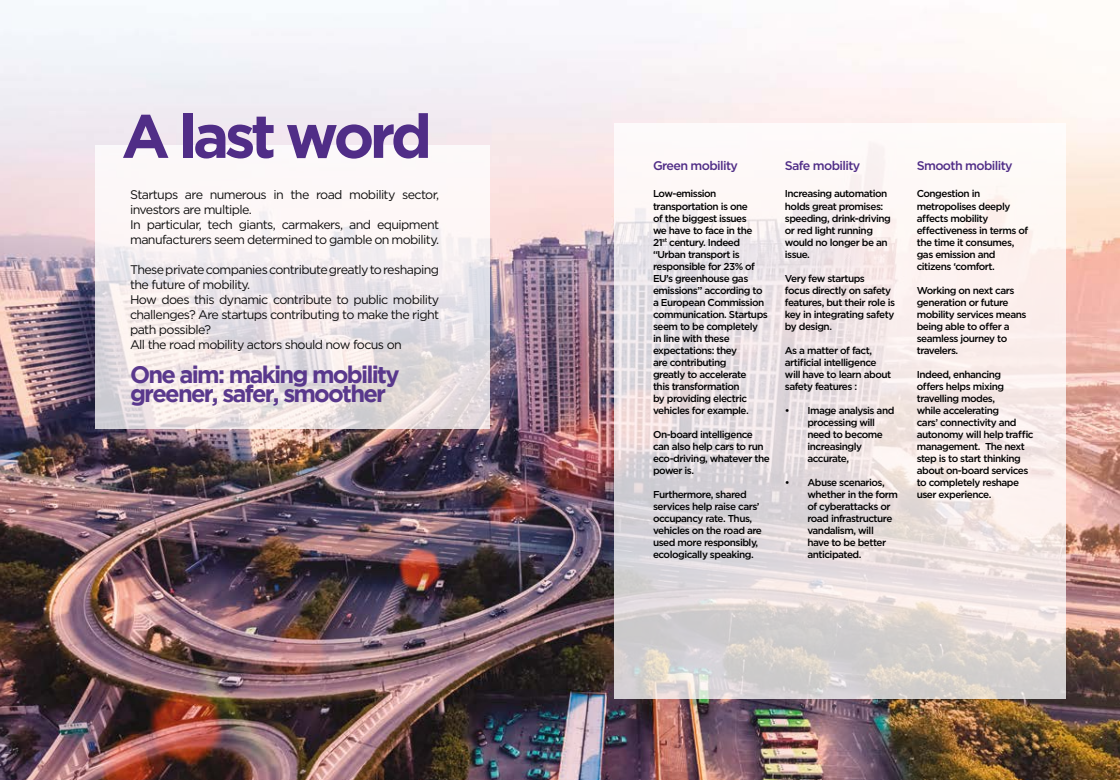
<style>
.page{position:relative;width:1120px;height:780px;background:#fff}
.page>*{position:absolute;margin:0;border:0;box-sizing:border-box;transform-origin:0 0}
.t1{font:700 61.25px "Gotham";letter-spacing:-.075em;color:#502d87}
.t2{font:700 23.75px/18.8px "Gotham";letter-spacing:-.075em;color:#502d87}
.t3{font:12.5px/15px "Gotham";letter-spacing:-.05em;color:#000}
.t4{font:500 12.5px "Gotham";letter-spacing:-.05em;color:#502d87}
.t5{font:500 10px/12px "Gotham";letter-spacing:-.05em;color:#000}
</style>
<div class="page">
<img style="left:0;top:17px;width:1120px;height:763px">
<svg style="left:614px;top:123px;width:451px;height:575px"></svg>
<svg style="left:95px;top:145px;width:394px;height:284px"></svg>
<h1 class="t1" style="left:121px;top:101px;width:312px">A last word</h1>
<p class="t3" style="left:130px;top:187px;width:311px">Startups are numerous in the road mobility sector, investors are multiple.<br>In particular, tech giants, carmakers, and equipment manufacturers seem determined to gamble on mobility.</p>
<p class="t3" style="left:130px;top:262px;width:311px">These private companies contribute greatly to reshaping the future of mobility.<br>How does this dynamic contribute to public mobility challenges? Are startups contributing to make the right path possible?<br>All the road mobility actors should now focus on</p>
<h2 class="t2" style="left:130px;top:365px;width:271px">One aim: making mobility greener, safer, smoother</h2>
<p class="t4" style="left:653px;top:158px;width:86px">Green mobility</p>
<p class="t5" style="left:653px;top:188px;width:116px">Low-emission transportation is one<br>of the biggest issues<br>we have to face in the<br>21<sup>st</sup> century. Indeed “Urban transport is responsible for 23% of<br>EU’s greenhouse gas emissions” according to a European Commission communication. Startups seem to be completely in line with these expectations: they<br>are contributing<br>greatly to accelerate<br>this transformation<br>by providing electric vehicles for example.</p>
<p class="t5" style="left:653px;top:428px;width:118px">On-board intelligence can also help cars to run eco-driving, whatever the power is.</p>
<p class="t5" style="left:653px;top:488px;width:110px">Furthermore, shared services help raise cars’ occupancy rate. Thus, vehicles on the road are used more responsibly, ecologically speaking.</p>
<p class="t4" style="left:785px;top:158px;width:77px">Safe mobility</p>
<p class="t5" style="left:785px;top:188px;width:107px">Increasing automation holds great promises: speeding, drink-driving or red light running would no longer be an issue.</p>
<p class="t5" style="left:785px;top:272px;width:112px">Very few startups<br>focus directly on safety features, but their role is key in integrating safety by design.</p>
<p class="t5" style="left:785px;top:344px;width:108px">As a matter of fact, artificial intelligence will have to learn about safety features :</p>
<p class="t5" style="left:807px;top:404px;width:89px;text-indent:-22px">• Image analysis and processing will need to become increasingly accurate,</p>
<p class="t5" style="left:807px;top:476px;width:92px;text-indent:-22px">• Abuse scenarios, whether in the form of cyberattacks or road infrastructure vandalism, will have to be better anticipated.</p>
<p class="t4" style="left:916px;top:158px;width:97px">Smooth mobility</p>
<p class="t5" style="left:916px;top:188px;width:113px">Congestion in metropolises deeply affects mobility effectiveness in terms of the time it consumes, gas emission and citizens ‘comfort.</p>
<p class="t5" style="left:916px;top:284px;width:111px">Working on next cars generation or future mobility services means being able to offer a seamless journey to travelers.</p>
<p class="t5" style="left:916px;top:368px;width:118px">Indeed, enhancing<br>offers helps mixing travelling modes,<br>while accelerating<br>cars’ connectivity and autonomy will help traffic management. The next step is to start thinking about on-board services to completely reshape user experience.</p>
</div>
